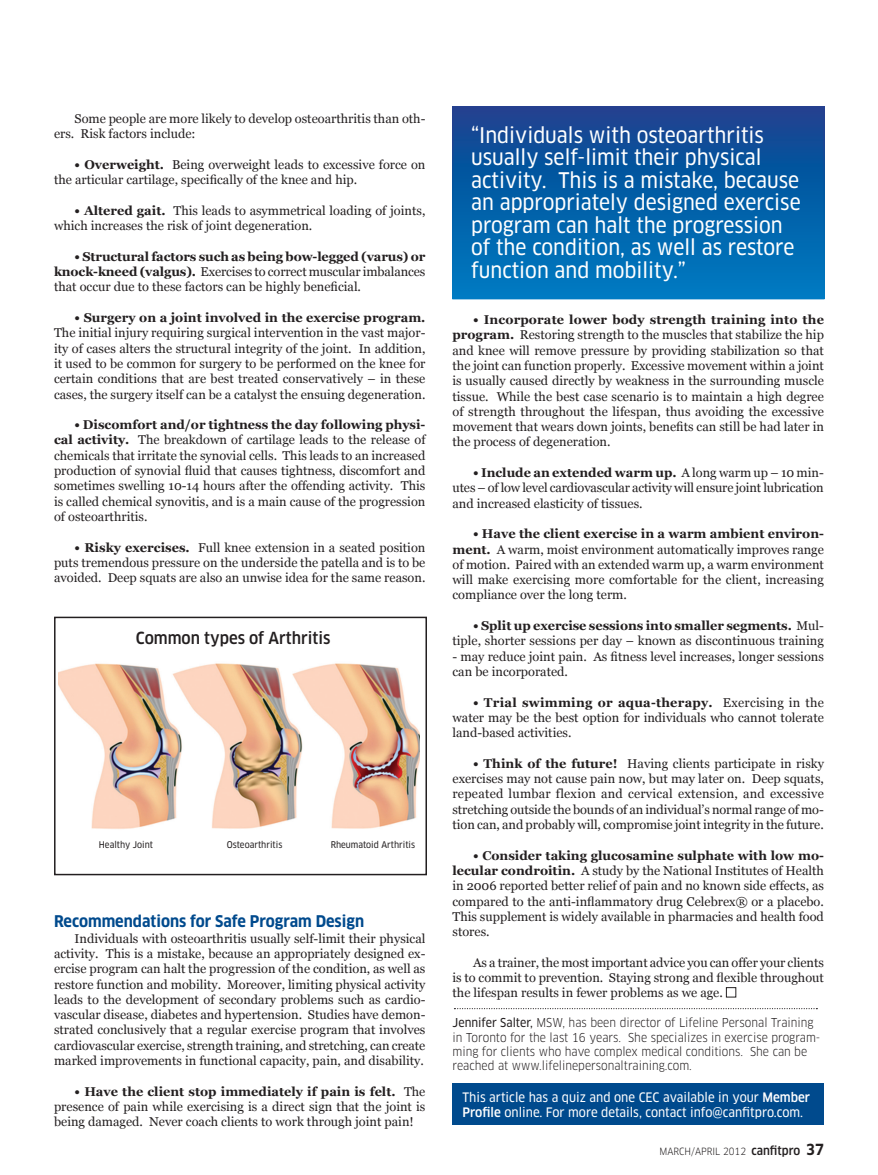
<style>
.page{position:relative;width:878px;height:1175px;background:#fff}
.page>*{position:absolute;margin:0;border:0;box-sizing:border-box;transform-origin:0 0}
.t1{font:21px/22.5px "Clan Pro Narrow News";color:#fff}
.t2{font:500 condensed 16.2px "Clan Pro";color:#231f20}
.t3{font:700 condensed 15.75px "Clan Pro";color:#004a8d}
.t4{font:12.75px/15.3px "Georgia";color:#231f20;text-align:justify}
.t5{font:12.75px/15.3px "Clan Pro Narrow News";color:#fff}
.t6{font:700 12.75px "Georgia";color:#231f20}
.t7{font:condensed 12px/14.4px "Clan Pro";color:#231f20}
.t8{font:condensed 9.75px "Clan Pro";color:#231f20}
.t9{font:9px "Clan Pro Narrow News";color:#231f20}
.s1{font-weight:700}
.s2{font-family:"Clan Pro Narrow News";font-stretch:normal}
.s3{font-family:"Clan Pro";font-weight:500;font-stretch:condensed}
.s4{font-weight:500;font-size:12px}
.s5{font-weight:700;font-size:15px}
</style>
<div class="page">
<svg style="left:454px;top:108px;width:368px;height:189px;background:#065ea7"></svg>
<div style="left:54px;top:616px;width:373px;height:259px;border:2px solid #231f20"></div>
<img style="left:58px;top:663px;width:361px;height:166px">
<div style="left:726px;top:987px;width:10px;height:10px;border:1px solid #231f20"></div>
<svg style="left:454px;top:1008px;width:363px;height:1px"></svg>
<div style="left:452px;top:1083px;width:372px;height:41px;background:#004a8d"></div>
<p class="t4" style="left:54px;top:111px;width:373px;text-indent:21px">Some people are more likely to develop osteoarthritis than oth&shy;ers. Risk factors include:</p>
<p class="t4" style="left:54px;top:157px;width:373px;text-indent:21px"><span class="s1">• Overweight.</span> Being overweight leads to excessive force on the articular cartilage, specifically of the knee and hip.</p>
<p class="t4" style="left:54px;top:203px;width:373px;text-indent:21px"><span class="s1">• Altered gait.</span> This leads to asymmetrical loading of joints, which increases the risk of joint degeneration.</p>
<p class="t4" style="left:54px;top:249px;width:373px;text-indent:21px"><span class="s1">• Structural factors such as being bow-legged (varus) or knock-kneed (valgus).</span> Exercises to correct muscular imbalances that occur due to these factors can be highly beneficial.</p>
<p class="t6" style="left:75px;top:310px;width:352px">• Surgery on a joint involved in the exercise program.</p>
<p class="t4" style="left:54px;top:326px;width:373px">The initial injury requiring surgical intervention in the vast major&shy;ity of cases alters the structural integrity of the joint. In addition, it used to be common for surgery to be performed on the knee for certain conditions that are best treated conservatively – in these cases, the surgery itself can be a catalyst the ensuing degeneration.</p>
<p class="t4" style="left:54px;top:417px;width:373px;text-indent:21px"><span class="s1">• Discomfort and/or tightness the day following physi&shy;cal activity.</span> The breakdown of cartilage leads to the release of chemicals that irritate the synovial cells. This leads to an increased production of synovial fluid that causes tightness, discomfort and sometimes swelling 10-14 hours after the offending activity. This is called chemical synovitis, and is a main cause of the progression of osteoarthritis.</p>
<p class="t4" style="left:54px;top:540px;width:373px;text-indent:21px"><span class="s1">• Risky exercises.</span> Full knee extension in a seated position puts tremendous pressure on the underside the patella and is to be avoided. Deep squats are also an unwise idea for the same reason.</p>
<p class="t2" style="left:136px;top:628px;width:196px">Common types of Arthritis</p>
<p class="t9" style="left:99px;top:840px;width:56px">Healthy Joint</p>
<p class="t9" style="left:227px;top:840px;width:57px">Osteoarthritis</p>
<p class="t9" style="left:330px;top:840px;width:86px">Rheumatoid Arthritis</p>
<p class="t3" style="left:54px;top:912px;width:311px">Recommendations for Safe Program Design</p>
<p class="t4" style="left:54px;top:931px;width:373px;text-indent:21px">Individuals with osteoarthritis usually self-limit their physical activity. This is a mistake, because an appropriately designed ex&shy;ercise program can halt the progression of the condition, as well as restore function and mobility. Moreover, limiting physical activity leads to the development of secondary problems such as cardio&shy;vascular disease, diabetes and hypertension. Studies have demon&shy;strated conclusively that a regular exercise program that involves cardiovascular exercise, strength training, and stretching, can create marked improvements in functional capacity, pain, and disability.</p>
<p class="t4" style="left:54px;top:1084px;width:373px;text-indent:21px"><span class="s1">• Have the client stop immediately if pain is felt.</span> The presence of pain while exercising is a direct sign that the joint is being damaged. Never coach clients to work through joint pain!</p>
<p class="t1" style="left:471px;top:124px;width:331px">“Individuals with osteoarthritis usually self-limit their physical activity. This is a mistake, because an appropriately designed exercise program can halt the progression of the condition, as well as restore function and mobility.”</p>
<p class="t4" style="left:452px;top:312px;width:373px;text-indent:21px"><span class="s1">• Incorporate lower body strength training into the program.</span> Restoring strength to the muscles that stabilize the hip and knee will remove pressure by providing stabilization so that the joint can function properly. Excessive movement within a joint is usually caused directly by weakness in the surrounding muscle tissue. While the best case scenario is to maintain a high degree of strength throughout the lifespan, thus avoiding the excessive movement that wears down joints, benefits can still be had later in the process of degeneration.</p>
<p class="t4" style="left:452px;top:465px;width:373px;text-indent:21px"><span class="s1">• Include an extended warm up.</span> A long warm up – 10 min&shy;utes – of low level cardiovascular activity will ensure joint lubrication and increased elasticity of tissues.</p>
<p class="t4" style="left:452px;top:526px;width:373px;text-indent:21px"><span class="s1">• Have the client exercise in a warm ambient environ&shy;ment.</span> A warm, moist environment automatically improves range of motion. Paired with an extended warm up, a warm environment will make exercising more comfortable for the client, increasing compliance over the long term.</p>
<p class="t4" style="left:452px;top:618px;width:373px;text-align:right"><span class="s1">• Split up exercise sessions into smaller segments.</span> Mul&shy;tiple, shorter sessions per day – known as discontinuous training</p>
<p class="t4" style="left:452px;top:649px;width:373px">- may reduce joint pain. As fitness level increases, longer sessions can be incorporated.</p>
<p class="t4" style="left:452px;top:695px;width:373px;text-indent:21px"><span class="s1">• Trial swimming or aqua-therapy.</span> Exercising in the water may be the best option for individuals who cannot tolerate land-based activities.</p>
<p class="t4" style="left:452px;top:756px;width:373px;text-indent:21px"><span class="s1">• Think of the future!</span> Having clients participate in risky exercises may not cause pain now, but may later on. Deep squats, repeated lumbar flexion and cervical extension, and excessive stretching outside the bounds of an individual’s normal range of mo&shy;tion can, and probably will, compromise joint integrity in the future.</p>
<p class="t4" style="left:452px;top:848px;width:373px;text-indent:21px"><span class="s1">• Consider taking glucosamine sulphate with low mo&shy;lecular condroitin.</span> A study by the National Institutes of Health in 2006 reported better relief of pain and no known side effects, as compared to the anti-inflammatory drug Celebrex® or a placebo.<br>This supplement is widely available in pharmacies and health food stores.</p>
<p class="t4" style="left:452px;top:955px;width:373px;text-indent:21px">As a trainer, the most important advice you can offer your clients is to commit to prevention. Staying strong and flexible throughout the lifespan results in fewer problems as we age.</p>
<p class="t7" style="left:452px;top:1015px;width:369px"><span class="s2">Jennifer Salter,</span> MSW, has been director of Lifeline Personal Training in Toronto for the last 16 years. She specializes in exercise program&shy;ming for clients who have complex medical conditions. She can be reached at www.lifelinepersonaltraining.com.</p>
<p class="t5" style="left:462px;top:1089px;width:349px">This article has a quiz and one CEC available in your <span class="s3">Member<br>Profile</span> online. For more details, contact info@canfitpro.com.</p>
<p class="t8" style="left:659px;top:1145px;width:166px">MARCH/APRIL 2012 <span class="s4">canfitpro</span> <span class="s5">37</span></p>
</div>
